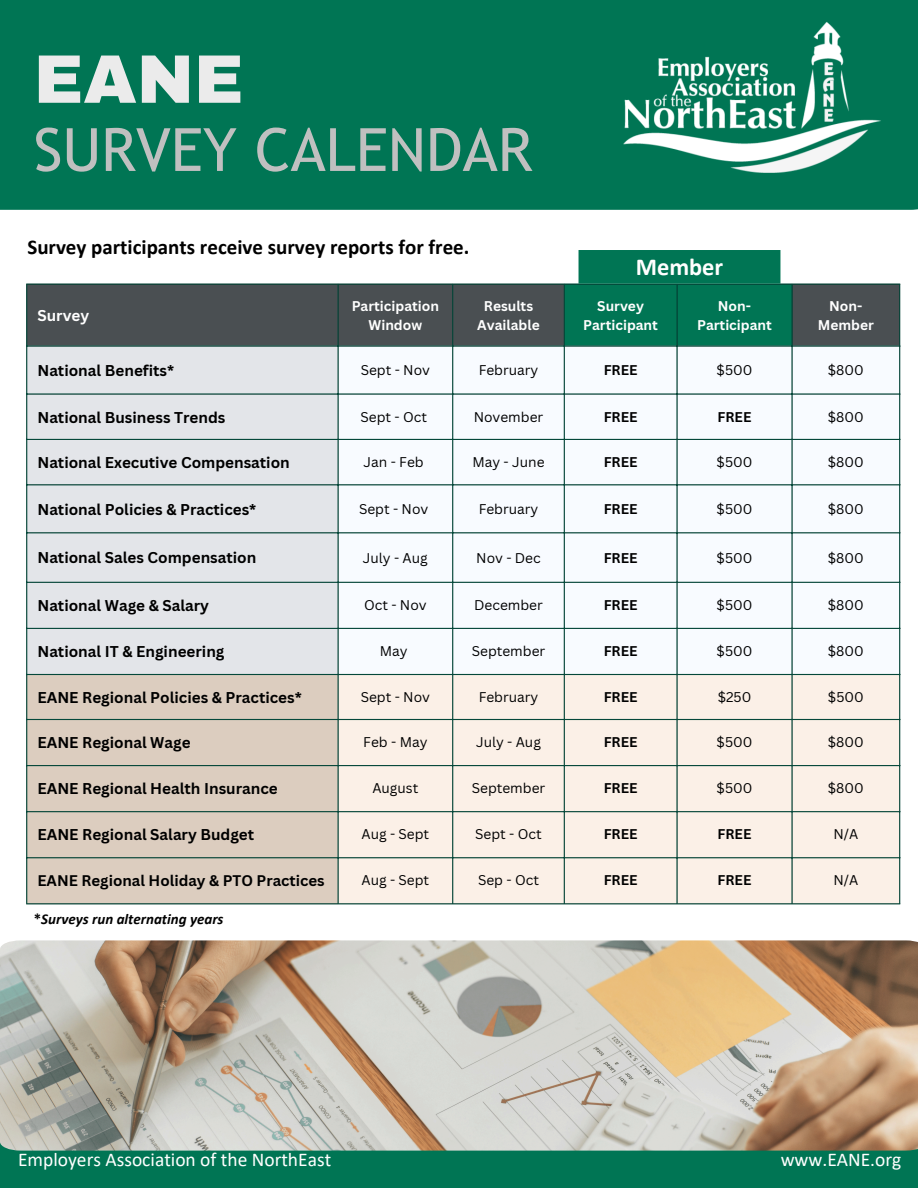
<style>
.page{position:relative;width:918px;height:1188px;background:#fff}
.page>*{position:absolute;margin:0;border:0;box-sizing:border-box;transform-origin:0 0}
.t1{font:900 68.7px "Archivo";color:#ebebeb}
.t2{font:59.7px "Trebuchet MS";color:#c0c0c0}
.t3{font:700 24.45px "Calibri";color:#fff}
.t4{font:700 21px "Calibri";color:#000}
.t5{font:19.5px "Calibri";color:#fff}
.t6{font:700 15.3px "Canva Sans";color:#000}
.t7{font:700 15.3px "Canva Sans";color:#fff}
.t8{font:700 15px "Canva Sans";color:#000}
.t9{font:italic 700 15px "Calibri";color:#000}
.t10{font:13.65px "Canva Sans";color:#000}
.t11{font:700 13.65px/19.2px "Canva Sans";color:#fff;text-align:center}
.t12{font:700 13.65px "Canva Sans";color:#000}
.s1{font-style:normal}
</style>
<div class="page">
<div style="left:0;top:1136px;width:918px;height:52px;background:#007554"></div>
<div style="left:27px;top:285px;width:872px;height:60px;background:#4a4f52"></div>
<div style="left:27px;top:347px;width:311px;height:327px;background:#e3e5e9"></div>
<svg style="left:339px;top:347px;width:560px;height:327px"></svg>
<div style="left:27px;top:675px;width:311px;height:228px;background:#dccdbf"></div>
<div style="left:339px;top:675px;width:560px;height:228px;background:#fbf0e7"></div>
<hr style="left:26px;top:285px;width:1px;height:618px;background:#05483a">
<hr style="left:338px;top:285px;width:1px;height:618px;background:#05483a">
<hr style="left:452px;top:285px;width:1px;height:618px;background:#05483a">
<hr style="left:564px;top:285px;width:1px;height:618px;background:#05483a">
<hr style="left:676px;top:285px;width:2px;height:618px;background:#05483a">
<hr style="left:791px;top:285px;width:2px;height:618px;background:#05483a">
<hr style="left:899px;top:285px;width:1px;height:618px;background:#05483a">
<hr style="left:26px;top:284px;width:874px;height:1px;background:#05483a">
<hr style="left:26px;top:345px;width:874px;height:2px;background:#05483a">
<hr style="left:26px;top:393px;width:874px;height:2px;background:#05483a">
<hr style="left:26px;top:439px;width:874px;height:1px;background:#05483a">
<hr style="left:26px;top:484px;width:874px;height:1px;background:#05483a">
<hr style="left:26px;top:532px;width:874px;height:1px;background:#05483a">
<hr style="left:26px;top:582px;width:874px;height:1px;background:#05483a">
<hr style="left:26px;top:628px;width:874px;height:1px;background:#05483a">
<hr style="left:26px;top:674px;width:874px;height:1px;background:#05483a">
<hr style="left:26px;top:719px;width:874px;height:1px;background:#05483a">
<hr style="left:26px;top:765px;width:874px;height:1px;background:#05483a">
<hr style="left:26px;top:811px;width:874px;height:1px;background:#05483a">
<hr style="left:26px;top:857px;width:874px;height:1px;background:#05483a">
<hr style="left:26px;top:903px;width:874px;height:1px;background:#05483a">
<div style="left:0;top:0;width:918px;height:210px;background:#007554"></div>
<img style="left:616px;top:13px;width:272px;height:185px">
<svg style="left:564px;top:251px;width:228px;height:95px;background:#0a795a"></svg>
<img style="left:0;top:940px;width:918px;height:211px">
<p class="t1" style="left:34px;top:42px;width:211px">EANE</p>
<p class="t2" style="left:34px;top:115px;width:500px">SURVEY CALENDAR</p>
<h4 class="t4" style="left:27px;top:238px;width:444px">Survey participants receive survey reports for free.</h4>
<h1 class="t7" style="left:37px;top:304px;width:53px">Survey</h1>
<h2 class="t11" style="left:352px;top:296px;width:89px">Participation<br>Window</h2>
<p class="t11" style="left:484px;top:296px;width:51px">Results</p>
<h3 class="t11" style="left:477px;top:315px;width:64px">Available</h3>
<p class="t3" style="left:636px;top:257px;width:89px">Member</p>
<p class="t11" style="left:583px;top:296px;width:76px">Survey<br>Participant</p>
<h3 class="t11" style="left:697px;top:296px;width:76px">Non-<br>Participant</h3>
<p class="t11" style="left:818px;top:296px;width:58px">Non-<br>Member</p>
<p class="t6" style="left:37px;top:359px;width:138px">National Benefits*</p>
<p class="t10" style="left:361px;top:360px;width:71px">Sept - Nov</p>
<p class="t10" style="left:479px;top:360px;width:61px">February</p>
<p class="t12" style="left:604px;top:360px;width:35px">FREE</p>
<p class="t10" style="left:717px;top:360px;width:37px">$500</p>
<p class="t10" style="left:828px;top:360px;width:37px">$800</p>
<p class="t6" style="left:37px;top:406px;width:190px">National Business Trends</p>
<p class="t10" style="left:360px;top:407px;width:68px">Sept - Oct</p>
<p class="t10" style="left:474px;top:407px;width:71px">November</p>
<p class="t12" style="left:604px;top:407px;width:35px">FREE</p>
<p class="t12" style="left:718px;top:407px;width:35px">FREE</p>
<p class="t10" style="left:828px;top:407px;width:37px">$800</p>
<p class="t6" style="left:37px;top:452px;width:254px">National Executive Compensation</p>
<p class="t10" style="left:364px;top:452px;width:62px">Jan - Feb</p>
<p class="t10" style="left:472px;top:452px;width:74px">May - June</p>
<p class="t12" style="left:604px;top:452px;width:35px">FREE</p>
<p class="t10" style="left:717px;top:452px;width:37px">$500</p>
<p class="t10" style="left:828px;top:452px;width:37px">$800</p>
<p class="t6" style="left:37px;top:498px;width:220px">National Policies &amp; Practices*</p>
<p class="t10" style="left:359px;top:499px;width:71px">Sept - Nov</p>
<p class="t10" style="left:479px;top:499px;width:61px">February</p>
<p class="t12" style="left:604px;top:499px;width:35px">FREE</p>
<p class="t10" style="left:717px;top:499px;width:37px">$500</p>
<p class="t10" style="left:828px;top:499px;width:37px">$800</p>
<p class="t6" style="left:37px;top:546px;width:220px">National Sales Compensation</p>
<p class="t10" style="left:363px;top:548px;width:66px">July - Aug</p>
<p class="t10" style="left:476px;top:548px;width:66px">Nov - Dec</p>
<p class="t12" style="left:604px;top:548px;width:35px">FREE</p>
<p class="t10" style="left:717px;top:548px;width:37px">$500</p>
<p class="t10" style="left:828px;top:548px;width:37px">$800</p>
<p class="t6" style="left:37px;top:595px;width:173px">National Wage &amp; Salary</p>
<p class="t10" style="left:364px;top:595px;width:64px">Oct - Nov</p>
<p class="t10" style="left:474px;top:595px;width:70px">December</p>
<p class="t12" style="left:604px;top:595px;width:35px">FREE</p>
<p class="t10" style="left:717px;top:595px;width:37px">$500</p>
<p class="t10" style="left:828px;top:595px;width:37px">$800</p>
<p class="t6" style="left:37px;top:641px;width:189px">National IT &amp; Engineering</p>
<p class="t10" style="left:380px;top:641px;width:29px">May</p>
<p class="t10" style="left:472px;top:641px;width:75px">September</p>
<p class="t12" style="left:604px;top:641px;width:35px">FREE</p>
<p class="t10" style="left:717px;top:641px;width:37px">$500</p>
<p class="t10" style="left:828px;top:641px;width:37px">$800</p>
<p class="t6" style="left:37px;top:687px;width:266px">EANE Regional Policies &amp; Practices*</p>
<p class="t10" style="left:361px;top:687px;width:71px">Sept - Nov</p>
<p class="t10" style="left:479px;top:687px;width:61px">February</p>
<p class="t12" style="left:604px;top:687px;width:35px">FREE</p>
<p class="t10" style="left:718px;top:687px;width:35px">$250</p>
<p class="t10" style="left:828px;top:687px;width:37px">$500</p>
<p class="t6" style="left:37px;top:732px;width:155px">EANE Regional Wage</p>
<p class="t10" style="left:363px;top:732px;width:66px">Feb - May</p>
<p class="t10" style="left:476px;top:732px;width:66px">July - Aug</p>
<p class="t12" style="left:604px;top:732px;width:35px">FREE</p>
<p class="t10" style="left:717px;top:732px;width:37px">$500</p>
<p class="t10" style="left:828px;top:732px;width:37px">$800</p>
<p class="t6" style="left:37px;top:778px;width:242px">EANE Regional Health Insurance</p>
<p class="t10" style="left:372px;top:779px;width:47px">August</p>
<p class="t10" style="left:472px;top:779px;width:75px">September</p>
<p class="t12" style="left:604px;top:779px;width:35px">FREE</p>
<p class="t10" style="left:717px;top:779px;width:37px">$500</p>
<p class="t10" style="left:828px;top:779px;width:37px">$800</p>
<p class="t6" style="left:37px;top:824px;width:218px">EANE Regional Salary Budget</p>
<p class="t10" style="left:362px;top:825px;width:69px">Aug - Sept</p>
<p class="t10" style="left:475px;top:825px;width:68px">Sept - Oct</p>
<p class="t12" style="left:604px;top:825px;width:35px">FREE</p>
<p class="t12" style="left:718px;top:825px;width:35px">FREE</p>
<p class="t10" style="left:833px;top:825px;width:26px">N/A</p>
<p class="t8" style="left:37px;top:870px;width:289px">EANE Regional Holiday &amp; PTO Practices</p>
<p class="t10" style="left:362px;top:871px;width:69px">Aug - Sept</p>
<p class="t10" style="left:478px;top:871px;width:62px">Sep - Oct</p>
<p class="t12" style="left:604px;top:871px;width:35px">FREE</p>
<p class="t12" style="left:718px;top:871px;width:35px">FREE</p>
<p class="t10" style="left:833px;top:871px;width:26px">N/A</p>
<p class="t9" style="left:34px;top:913px;width:191px"><span class="s1">*</span>Surveys run alternating years</p>
<p class="t5" style="left:18px;top:1151px;width:315px">Employers Association of the NorthEast</p>
<p class="t5" style="left:781px;top:1151px;width:122px">www.EANE.org</p>
</div>
